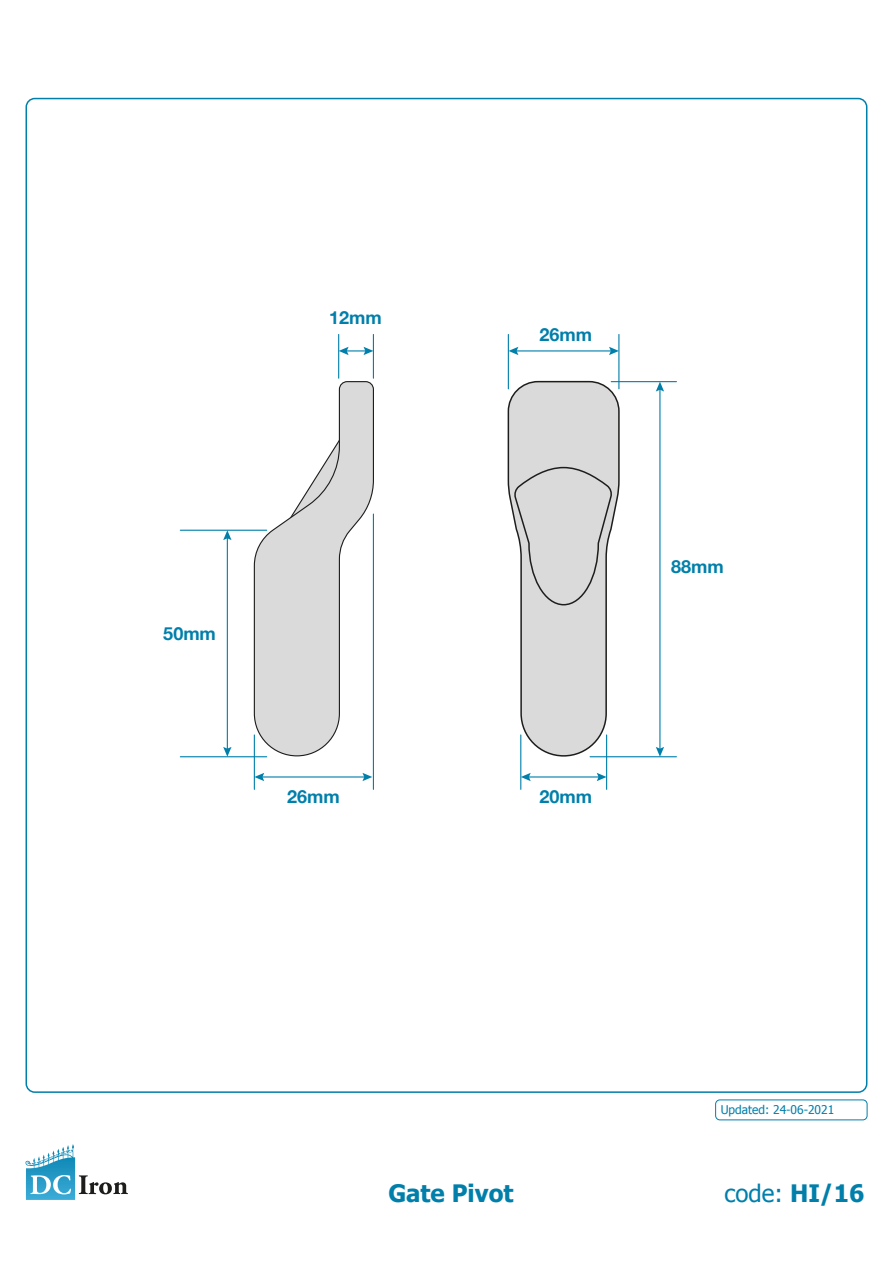
<style>
.page{position:relative;width:893px;height:1263px;background:#fff}
.page>*{position:absolute;margin:0;border:0;box-sizing:border-box;transform-origin:0 0}
.t1{font:24px "Tahoma";color:#007fab}
.t2{font:700 24px "Tahoma";color:#007fab}
.t3{font:700 18px "Helvetica Neue";color:#007fab}
.t4{font:12px "Tahoma";color:#007fab}
.s1{font-weight:700}
</style>
<div class="page">
<svg style="left:253px;top:381px;width:121px;height:376px"></svg>
<svg style="left:507px;top:380px;width:113px;height:377px"></svg>
<hr style="left:659px;top:388px;width:1px;height:362px;background:#007fab">
<svg style="left:656px;top:747px;width:8px;height:9px"></svg>
<svg style="left:656px;top:382px;width:8px;height:9px"></svg>
<hr style="left:227px;top:537px;width:1px;height:213px;background:#007fab">
<svg style="left:223px;top:747px;width:9px;height:9px"></svg>
<svg style="left:223px;top:531px;width:9px;height:9px"></svg>
<hr style="left:611px;top:381px;width:65px;height:1px;background:#007fab">
<hr style="left:590px;top:756px;width:86px;height:1px;background:#007fab">
<hr style="left:180px;top:756px;width:87px;height:1px;background:#007fab">
<hr style="left:180px;top:530px;width:87px;height:1px;background:#007fab">
<hr style="left:515px;top:350px;width:97px;height:1px;background:#007fab">
<svg style="left:609px;top:347px;width:9px;height:8px"></svg>
<svg style="left:509px;top:347px;width:9px;height:8px"></svg>
<hr style="left:508px;top:334px;width:1px;height:55px;background:#007fab">
<hr style="left:618px;top:334px;width:1px;height:55px;background:#007fab">
<hr style="left:527px;top:776px;width:73px;height:1px;background:#007fab">
<svg style="left:597px;top:773px;width:9px;height:8px"></svg>
<svg style="left:521px;top:773px;width:10px;height:8px"></svg>
<hr style="left:520px;top:735px;width:1px;height:54px;background:#007fab">
<hr style="left:606px;top:735px;width:1px;height:54px;background:#007fab">
<hr style="left:261px;top:776px;width:105px;height:1px;background:#007fab">
<svg style="left:362px;top:773px;width:10px;height:8px"></svg>
<svg style="left:255px;top:773px;width:9px;height:8px"></svg>
<hr style="left:254px;top:735px;width:1px;height:54px;background:#007fab">
<hr style="left:373px;top:514px;width:1px;height:275px;background:#007fab">
<svg style="left:339px;top:347px;width:34px;height:8px"></svg>
<hr style="left:338px;top:334px;width:1px;height:44px;background:#007fab">
<hr style="left:373px;top:334px;width:1px;height:44px;background:#007fab">
<div style="left:715px;top:1099px;width:152px;height:21px;border:1px solid #007fab;border-radius:4px"></div>
<svg style="left:38px;top:1144px;width:35px;height:19px"></svg>
<svg style="left:30px;top:1175px;width:41px;height:19px"></svg>
<svg style="left:79px;top:1175px;width:49px;height:19px"></svg>
<p class="t3" style="left:329px;top:303px;width:54px">12mm</p>
<p class="t3" style="left:540px;top:320px;width:54px">26mm</p>
<p class="t3" style="left:163px;top:620px;width:54px">50mm</p>
<p class="t3" style="left:287px;top:782px;width:54px">26mm</p>
<p class="t3" style="left:540px;top:782px;width:54px">20mm</p>
<p class="t3" style="left:671px;top:552px;width:54px">88mm</p>
<p class="t4" style="left:721px;top:1101px;width:115px">Updated: 24-06-2021</p>
<h1 class="t2" style="left:388px;top:1176px;width:127px">Gate Pivot</h1>
<h1 class="t1" style="left:724px;top:1177px;width:141px">code: <span class="s1">HI/16</span></h1>
</div>
